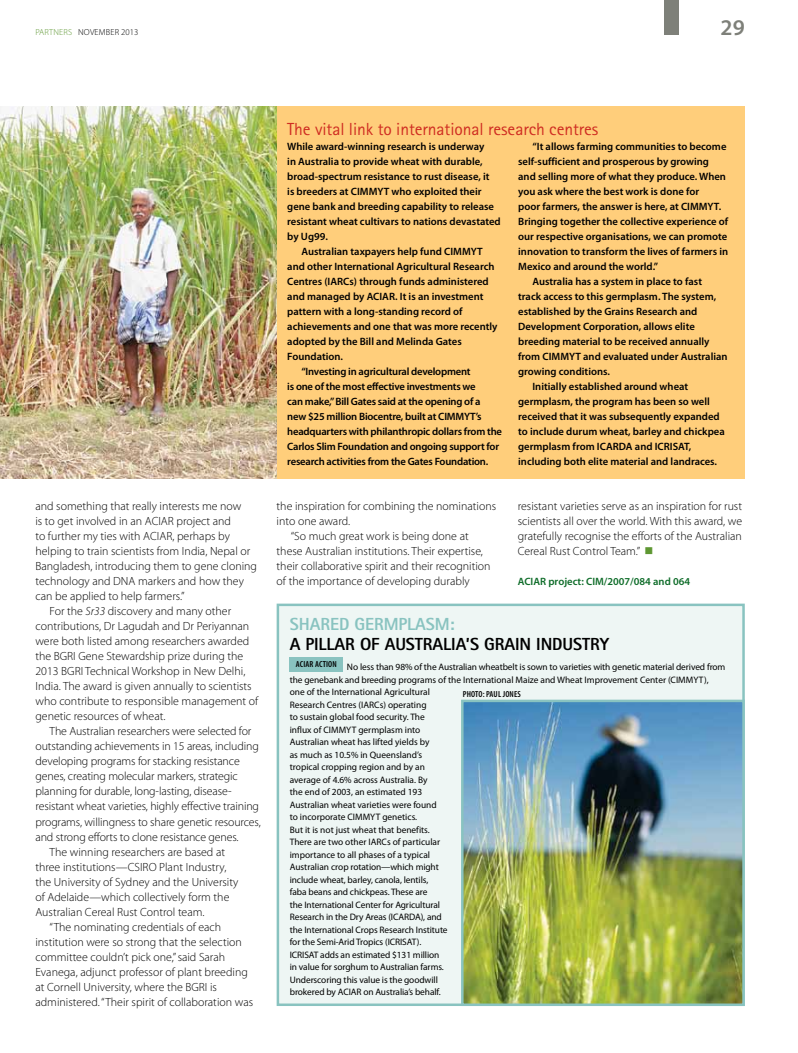
<style>
.page{position:relative;width:798px;height:1053px;background:#fff}
.page>*{position:absolute;margin:0;border:0;box-sizing:border-box;transform-origin:0 0}
.t1{font:600 22.5px "Myriad Pro";color:#7e8079}
.AciarActionHeading{font:800 17.5px/20px "Rotis Sans Serif";letter-spacing:-.005em;color:#000}
._05__B_Out_Heading{font:17.5px "Rotis Sans Serif";letter-spacing:-.005em;color:#cf2d22}
._03_Body{font:300 11.88px/15px "Myriad Pro";color:#000}
._06_B_Out_Body{font:600 10.62px/15px "Myriad Pro";color:#000}
._06_B_Out_Body-2{font:600 10.62px/15px "Myriad Pro";letter-spacing:-.02em;color:#000}
._05_B_Out_Body_No_In{font:600 10.62px/15px "Myriad Pro";color:#000}
._05_B_Out_Body_No_In-2{font:600 10.62px "Myriad Pro";color:#0e6c29}
._07_Pic_caption{font:9.38px/12.5px "Myriad Pro";letter-spacing:-.005em;color:#000}
.AciarPicCredit{font:600 condensed 8.75px "Myriad Pro";letter-spacing:.02em;color:#000}
.t2{font:300 8.75px "Myriad Pro";letter-spacing:.02em;color:#000}
.s1{color:#5e9732}
.s2{font-style:italic}
.s3{color:#89c3c0}
</style>
<div class="page">
<div style="left:664px;top:0;width:14px;height:35px;background:#7e8079"></div>
<div style="left:276px;top:106px;width:468px;height:34px;background:#ffce7b"></div>
<div style="left:276px;top:140px;width:468px;height:338px;background:#ffce7b"></div>
<div style="left:278px;top:604px;width:465px;height:400px;background:#eef6f4"></div>
<div style="left:290px;top:657px;width:53px;height:14px;background:#89c3c0"></div>
<img style="left:464px;top:702px;width:277px;height:300px">
<div style="left:461px;top:699px;width:283px;height:306px;border:2px solid #89c3c0"></div>
<img style="left:0;top:106px;width:276px;height:372px">
<p class="t2" style="left:36px;top:26px;width:104px"><span class="s1">PARTNERS</span> NOVEMBER 2013</p>
<p class="t1" style="left:720px;top:13px;width:26px">29</p>
<p class="_03_Body" style="left:35px;top:498px;width:223px">and something that really interests me now<br>is to get involved in an ACIAR project and<br>to further my ties with ACIAR, perhaps by helping to train scientists from India, Nepal or Bangladesh, introducing them to gene cloning technology and DNA markers and how they can be applied to help farmers.”</p>
<p class="_03_Body" style="left:35px;top:603px;width:224px;text-indent:14px">For the <span class="s2">Sr33</span> discovery and many other contributions, Dr Lagudah and Dr Periyannan were both listed among researchers awarded the BGRI Gene Stewardship prize during the 2013 BGRI Technical Workshop in New Delhi, India. The award is given annually to scientists who contribute to responsible management of genetic resources of wheat.</p>
<p class="_03_Body" style="left:35px;top:723px;width:227px;text-indent:14px">The Australian researchers were selected for outstanding achievements in 15 areas, including developing programs for stacking resistance genes, creating molecular markers, strategic planning for durable, long-lasting, disease&shy;resistant wheat varieties, highly effective training programs, willingness to share genetic resources, and strong efforts to clone resistance genes.</p>
<p class="_03_Body" style="left:35px;top:843px;width:204px;text-indent:14px">The winning researchers are based at three institutions—CSIRO Plant Industry, the University of Sydney and the University of Adelaide—which collectively form the Australian Cereal Rust Control team.</p>
<p class="_03_Body" style="left:35px;top:918px;width:219px;text-indent:14px">“The nominating credentials of each institution were so strong that the selection committee couldn’t pick one,” said Sarah Evanega, adjunct professor of plant breeding at Cornell University, where the BGRI is administered. “Their spirit of collaboration was</p>
<p class="_05__B_Out_Heading" style="left:287px;top:119px;width:312px">The vital link to international research centres</p>
<p class="_05_B_Out_Body_No_In" style="left:287px;top:139px;width:215px">While award-winning research is underway<br>in Australia to provide wheat with durable, broad-spectrum resistance to rust disease, it<br>is breeders at CIMMYT who exploited their gene bank and breeding capability to release resistant wheat cultivars to nations devastated by Ug99.</p>
<p class="_06_B_Out_Body" style="left:287px;top:244px;width:212px;text-indent:14px">Australian taxpayers help fund CIMMYT and other International Agricultural Research Centres (IARCs) through funds administered and managed by ACIAR. It is an investment pattern with a long-standing record of achievements and one that was more recently adopted by the Bill and Melinda Gates Foundation.</p>
<p class="_06_B_Out_Body-2" style="left:287px;top:364px;width:216px;text-indent:14px">“Investing in agricultural development<br>is one of the most effective investments we<br>can make,” Bill Gates said at the opening of a new $25 million Biocentre, built at CIMMYT’s headquarters with philanthropic dollars from the Carlos Slim Foundation and ongoing support for research activities from the Gates Foundation.</p>
<p class="_06_B_Out_Body" style="left:518px;top:139px;width:211px;text-indent:14px">“It allows farming communities to become self-sufficient and prosperous by growing and selling more of what they produce. When you ask where the best work is done for<br>poor farmers, the answer is here, at CIMMYT.<br>Bringing together the collective experience of our respective organisations, we can promote innovation to transform the lives of farmers in Mexico and around the world.”</p>
<p class="_06_B_Out_Body" style="left:518px;top:274px;width:211px;text-indent:14px">Australia has a system in place to fast track access to this germplasm. The system, established by the Grains Research and Development Corporation, allows elite breeding material to be received annually from CIMMYT and evaluated under Australian growing conditions.</p>
<p class="_06_B_Out_Body" style="left:518px;top:379px;width:208px;text-indent:14px">Initially established around wheat germplasm, the program has been so well received that it was subsequently expanded to include durum wheat, barley and chickpea germplasm from ICARDA and ICRISAT, including both elite material and landraces.</p>
<p class="_03_Body" style="left:276px;top:498px;width:221px">the inspiration for combining the nominations into one award.</p>
<p class="_03_Body" style="left:276px;top:528px;width:215px;text-indent:14px">“So much great work is being done at these Australian institutions. Their expertise, their collaborative spirit and their recognition of the importance of developing durably</p>
<p class="_03_Body" style="left:517px;top:498px;width:226px;text-align:justify">resistant varieties serve as an inspiration for rust scientists all over the world. With this award, we gratefully recognise the efforts of the Australian Cereal Rust Control Team.” <span class="s1">■</span></p>
<p class="_05_B_Out_Body_No_In-2" style="left:517px;top:575px;width:174px">ACIAR project: CIM/2007/084 and 064</p>
<p class="AciarActionHeading" style="left:290px;top:614px;width:321px"><span class="s3">SHARED GERMPLASM:<br></span>A PILLAR OF AUSTRALIA’S GRAIN INDUSTRY</p>
<p class="AciarPicCredit" style="left:296px;top:659px;width:42px">ACIAR ACTION</p>
<p class="_07_Pic_caption" style="left:290px;top:660px;width:437px;text-indent:57px">No less than 98% of the Australian wheatbelt is sown to varieties with genetic material derived from the genebank and breeding programs of the International Maize and Wheat Improvement Center (CIMMYT), one of the International Agricultural<br>Research Centres (IARCs) operating<br>to sustain global food security. The<br>influx of CIMMYT germplasm into<br>Australian wheat has lifted yields by<br>as much as 10.5% in Queensland’s<br>tropical cropping region and by an<br>average of 4.6% across Australia. By<br>the end of 2003, an estimated 193<br>Australian wheat varieties were found<br>to incorporate CIMMYT genetics.<br>But it is not just wheat that benefits.<br>There are two other IARCs of particular<br>importance to all phases of a typical<br>Australian crop rotation—which might<br>include wheat, barley, canola, lentils,<br>faba beans and chickpeas. These are<br>the International Center for Agricultural<br>Research in the Dry Areas (ICARDA), and<br>the International Crops Research Institute<br>for the Semi-Arid Tropics (ICRISAT).<br>ICRISAT adds an estimated $131 million<br>in value for sorghum to Australian farms.<br>Underscoring this value is the goodwill<br>brokered by ACIAR on Australia’s behalf.</p>
<p class="AciarPicCredit" style="left:462px;top:689px;width:60px">PHOTO: PAUL JONES</p>
</div>
